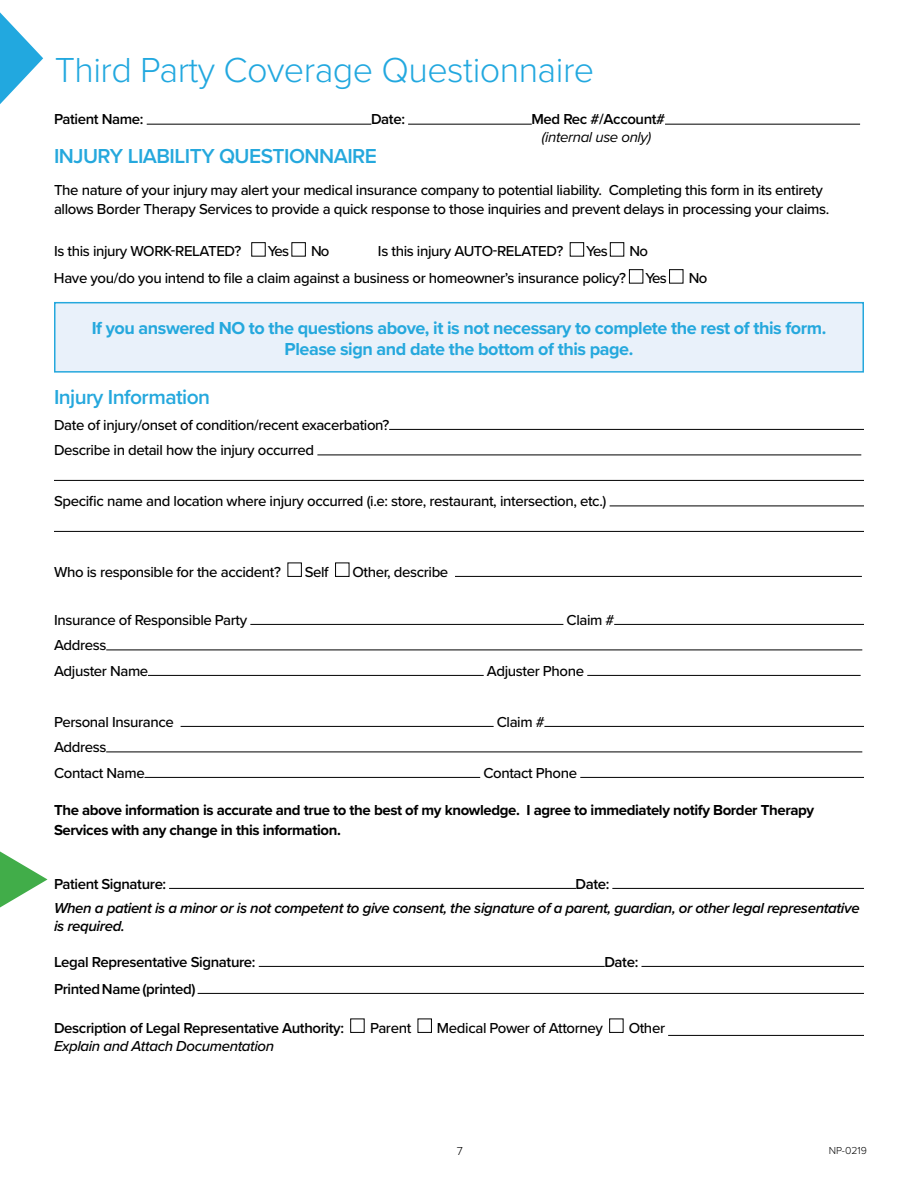
<style>
.page{position:relative;width:918px;height:1188px;background:#fff}
.page>*{position:absolute;margin:0;border:0;box-sizing:border-box;transform-origin:0 0}
.t1{font:300 36px "Proxima Nova";letter-spacing:-.015em;color:#22a8df}
.t2{font:600 21px "Proxima Nova";letter-spacing:-.025em;color:#25a8dd}
.t3{font:700 18px/21.6px "Proxima Nova";letter-spacing:-.025em;color:#25a8dd;text-align:center}
.t4{font:500 15px/25.5px "Proxima Nova";letter-spacing:-.025em;color:#000}
.t5{font:600 15px "Proxima Nova";letter-spacing:-.025em;color:#000}
.t6{font:700 15px/19.5px "Proxima Nova";letter-spacing:-.025em;color:#000}
.t7{font:italic 600 15px/18px "Proxima Nova";letter-spacing:-.025em;color:#000}
.t8{font:italic 500 15px "Proxima Nova";letter-spacing:-.025em;color:#000}
.t9{font:italic 15px "Proxima Nova";letter-spacing:-.025em;color:#000}
.t10{font:300 12px "Proxima Nova";color:#000}
.t11{font:300 10.5px "Proxima Nova";color:#000}
</style>
<div class="page">
<svg style="left:0;top:12px;width:43px;height:92px"></svg>
<hr style="left:147px;top:124px;width:224px;height:1px;background:#000">
<hr style="left:408px;top:124px;width:124px;height:1px;background:#000">
<hr style="left:665px;top:124px;width:195px;height:1px;background:#000">
<div style="left:292px;top:242px;width:14px;height:14px;border:1px solid #000"></div>
<div style="left:570px;top:242px;width:14px;height:14px;border:1px solid #000"></div>
<div style="left:610px;top:242px;width:14px;height:14px;border:1px solid #000"></div>
<div style="left:629px;top:269px;width:14px;height:14px;border:1px solid #000"></div>
<div style="left:669px;top:269px;width:14px;height:14px;border:1px solid #000"></div>
<div style="left:55px;top:303px;width:808px;height:69px;background:#e9f1fa"></div>
<div style="left:54px;top:302px;width:810px;height:71px;border:2px solid #25a8dd"></div>
<hr style="left:389px;top:429px;width:475px;height:1px;background:#000">
<hr style="left:317px;top:455px;width:544px;height:1px;background:#000">
<hr style="left:54px;top:480px;width:810px;height:1px;background:#000">
<hr style="left:610px;top:506px;width:254px;height:1px;background:#000">
<hr style="left:54px;top:531px;width:810px;height:1px;background:#000">
<div style="left:288px;top:563px;width:14px;height:14px;border:1px solid #000"></div>
<div style="left:335px;top:563px;width:14px;height:14px;border:1px solid #000"></div>
<hr style="left:455px;top:576px;width:407px;height:1px;background:#000">
<hr style="left:250px;top:624px;width:313px;height:1px;background:#000">
<hr style="left:614px;top:624px;width:250px;height:1px;background:#000">
<hr style="left:106px;top:650px;width:756px;height:1px;background:#000">
<hr style="left:148px;top:675px;width:336px;height:1px;background:#000">
<hr style="left:587px;top:675px;width:274px;height:1px;background:#000">
<hr style="left:181px;top:726px;width:313px;height:1px;background:#000">
<hr style="left:544px;top:726px;width:320px;height:1px;background:#000">
<hr style="left:106px;top:752px;width:756px;height:1px;background:#000">
<hr style="left:145px;top:777px;width:335px;height:1px;background:#000">
<hr style="left:580px;top:777px;width:284px;height:1px;background:#000">
<hr style="left:169px;top:888px;width:407px;height:1px;background:#000">
<hr style="left:612px;top:888px;width:252px;height:1px;background:#000">
<hr style="left:259px;top:966px;width:346px;height:1px;background:#000">
<hr style="left:641px;top:966px;width:223px;height:1px;background:#000">
<hr style="left:198px;top:993px;width:666px;height:1px;background:#000">
<div style="left:350px;top:1019px;width:14px;height:14px;border:1px solid #000"></div>
<div style="left:418px;top:1019px;width:14px;height:14px;border:1px solid #000"></div>
<div style="left:609px;top:1019px;width:14px;height:14px;border:1px solid #000"></div>
<hr style="left:668px;top:1035px;width:196px;height:1px;background:#000">
<svg style="left:0;top:851px;width:48px;height:56px"></svg>
<h1 class="t1" style="left:55px;top:43px;width:541px">Third Party Coverage Questionnaire</h1>
<p class="t5" style="left:54px;top:108px;width:91px">Patient Name:</p>
<p class="t5" style="left:371px;top:108px;width:36px">Date:</p>
<p class="t5" style="left:531px;top:108px;width:136px">Med Rec #/Account#</p>
<p class="t9" style="left:542px;top:126px;width:111px">(internal use only)</p>
<h2 class="t2" style="left:54px;top:141px;width:325px">INJURY LIABILITY QUESTIONNAIRE</h2>
<p class="t4" style="left:54px;top:180px;width:777px;line-height:19.5px">The nature of your injury may alert your medical insurance company to potential liability. Completing this form in its entirety allows Border Therapy Services to provide a quick response to those inquiries and prevent delays in processing your claims.</p>
<p class="t4" style="left:54px;top:238px;width:189px">Is this injury WORK-RELATED?</p>
<p class="t4" style="left:268px;top:238px;width:23px">Yes</p>
<p class="t4" style="left:311px;top:238px;width:20px">No</p>
<p class="t4" style="left:378px;top:238px;width:187px">Is this injury AUTO-RELATED?</p>
<p class="t4" style="left:586px;top:238px;width:23px">Yes</p>
<p class="t4" style="left:629px;top:238px;width:20px">No</p>
<p class="t4" style="left:54px;top:265px;width:574px">Have you/do you intend to file a claim against a business or homeowner’s insurance policy?</p>
<p class="t4" style="left:645px;top:265px;width:23px">Yes</p>
<p class="t4" style="left:689px;top:265px;width:20px">No</p>
<p class="t3" style="left:92px;top:316px;width:736px">If you answered NO to the questions above, it is not necessary to complete the rest of this form.<br>Please sign and date the bottom of this page.</p>
<h2 class="t2" style="left:54px;top:381px;width:158px">Injury Information</h2>
<p class="t4" style="left:54px;top:411px;width:337px">Date of injury/onset of condition/recent exacerbation?<br>Describe in detail how the injury occurred</p>
<p class="t4" style="left:54px;top:488px;width:554px">Specific name and location where injury occurred (i.e: store, restaurant, intersection, etc.)</p>
<p class="t4" style="left:54px;top:558px;width:229px">Who is responsible for the accident?</p>
<p class="t4" style="left:305px;top:558px;width:26px">Self</p>
<p class="t4" style="left:352px;top:558px;width:98px">Other, describe</p>
<p class="t4" style="left:54px;top:606px;width:195px">Insurance of Responsible Party</p>
<p class="t4" style="left:567px;top:606px;width:50px">Claim #</p>
<p class="t4" style="left:54px;top:632px;width:96px">Address<br>Adjuster Name</p>
<p class="t4" style="left:487px;top:657px;width:99px">Adjuster Phone</p>
<p class="t4" style="left:54px;top:708px;width:121px">Personal Insurance</p>
<p class="t4" style="left:497px;top:708px;width:50px">Claim #</p>
<p class="t4" style="left:54px;top:734px;width:92px">Address<br>Contact Name</p>
<p class="t4" style="left:483px;top:759px;width:95px">Contact Phone</p>
<p class="t6" style="left:54px;top:800px;width:762px">The above information is accurate and true to the best of my knowledge. I agree to immediately notify Border Therapy<br>Services with any change in this information.</p>
<p class="t5" style="left:54px;top:872px;width:114px">Patient Signature:</p>
<p class="t5" style="left:576px;top:872px;width:36px">Date:</p>
<p class="t7" style="left:54px;top:898px;width:807px">When a patient is a minor or is not competent to give consent, the signature of a parent, guardian, or other legal representative is required.</p>
<p class="t5" style="left:54px;top:950px;width:203px">Legal Representative Signature:</p>
<p class="t5" style="left:604px;top:950px;width:36px">Date:</p>
<p class="t5" style="left:54px;top:977px;width:143px">Printed Name (printed)</p>
<p class="t5" style="left:54px;top:1016px;width:292px">Description of Legal Representative Authority:</p>
<p class="t4" style="left:370px;top:1014px;width:43px">Parent</p>
<p class="t4" style="left:437px;top:1014px;width:168px">Medical Power of Attorney</p>
<p class="t4" style="left:629px;top:1014px;width:38px">Other</p>
<p class="t8" style="left:54px;top:1034px;width:222px">Explain and Attach Documentation</p>
<p class="t10" style="left:457px;top:1143px;width:8px">7</p>
<p class="t11" style="left:829px;top:1143px;width:39px">NP-0219</p>
</div>
